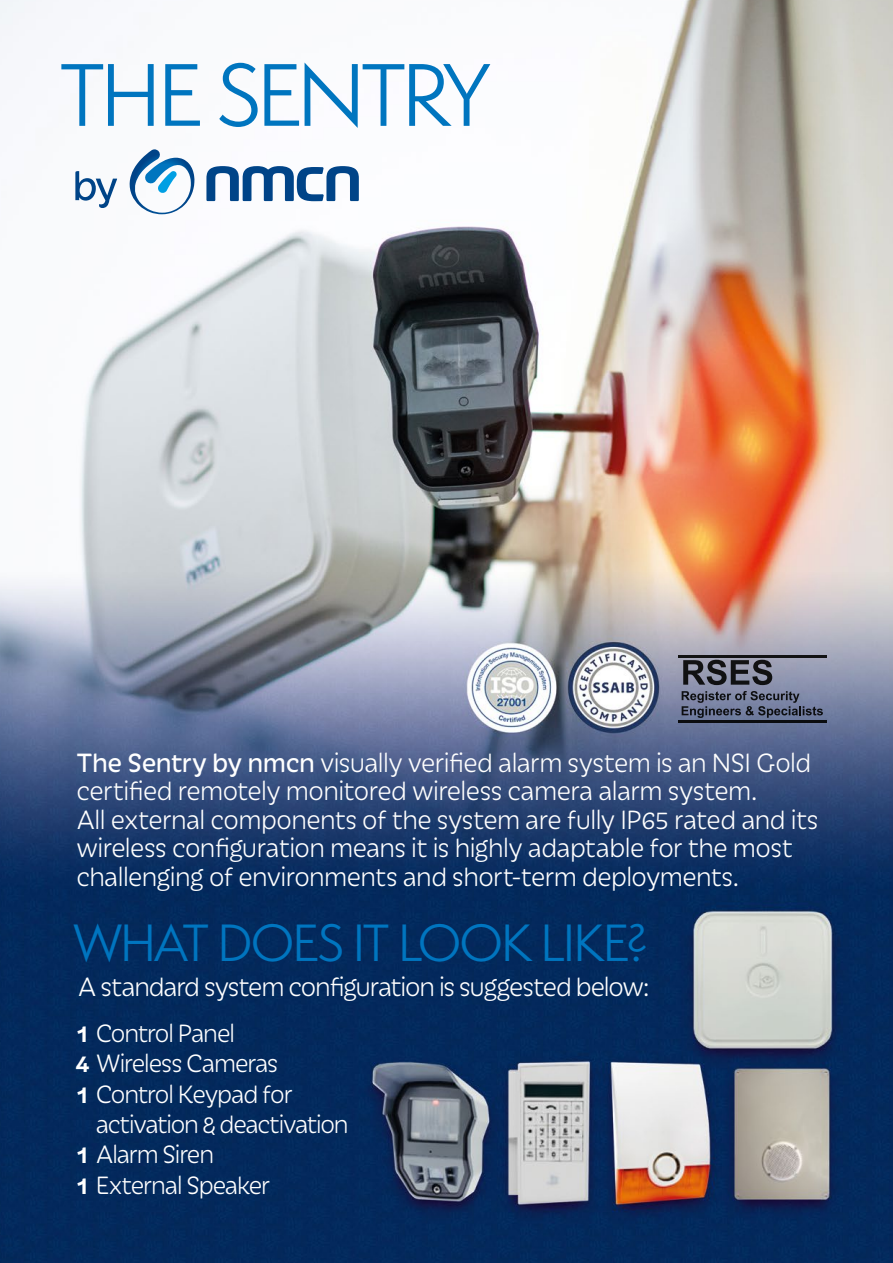
<style>
.page{position:relative;width:893px;height:1263px;background:#fff}
.page>*{position:absolute;margin:0;border:0;box-sizing:border-box;transform-origin:0 0}
.t1{font:81.6px "Semplicita Pro";letter-spacing:-.06em;color:#0075bf}
.t2{font:48.15px "Semplicita Pro";letter-spacing:-.045em;color:#0075bf}
.t3{font:300 28.5px/28.5px "Iskra";letter-spacing:-.02em;color:#fff}
.t4{font:300 28.5px "Iskra";letter-spacing:-.04em;color:#fff}
.t5{font:300 27px "Iskra";letter-spacing:-.045em;color:#fff}
.s1{font-weight:400}
.s2{font-weight:500}
</style>
<div class="page">
<img style="left:0;top:0;width:893px;height:1263px">
<svg style="left:129px;top:149px;width:65px;height:65px"></svg>
<svg style="left:206px;top:166px;width:153px;height:35px"></svg>
<svg style="left:75px;top:171px;width:42px;height:37px"></svg>
<svg style="left:682px;top:691px;width:141px;height:27px;background:#5e657e"></svg>
<svg style="left:683px;top:660px;width:89px;height:25px;background:#51535e"></svg>
<hr style="left:678px;top:655px;width:148px;height:2px;background:#1d1d1b">
<hr style="left:678px;top:720px;width:148px;height:2px;background:#1d1d1b">
<h1 class="t1" style="left:60px;top:38px;width:431px">THE SENTRY</h1>
<p class="t3" style="left:77px;top:747px;width:743px"><span class="s1">The Sentry by nmcn</span> visually verified alarm system is an NSI Gold certified remotely monitored wireless camera alarm system.<br>All external components of the system are fully IP65 rated and its wireless configuration means it is highly adaptable for the most challenging of environments and short-term deployments.</p>
<h2 class="t2" style="left:73px;top:909px;width:577px">WHAT DOES IT LOOK LIKE?</h2>
<p class="t4" style="left:78px;top:968px;width:573px">A standard system configuration is suggested below:</p>
<p class="t5" style="left:76px;top:1015px;width:161px"><span class="s2">1</span> Control Panel</p>
<p class="t5" style="left:76px;top:1046px;width:204px"><span class="s2">4</span> Wireless Cameras</p>
<p class="t5" style="left:76px;top:1076px;width:219px"><span class="s2">1</span> Control Keypad for</p>
<p class="t5" style="left:96px;top:1106px;width:254px">activation &amp; deactivation</p>
<p class="t5" style="left:76px;top:1137px;width:140px"><span class="s2">1</span> Alarm Siren</p>
<p class="t5" style="left:76px;top:1167px;width:196px"><span class="s2">1</span> External Speaker</p>
</div>
